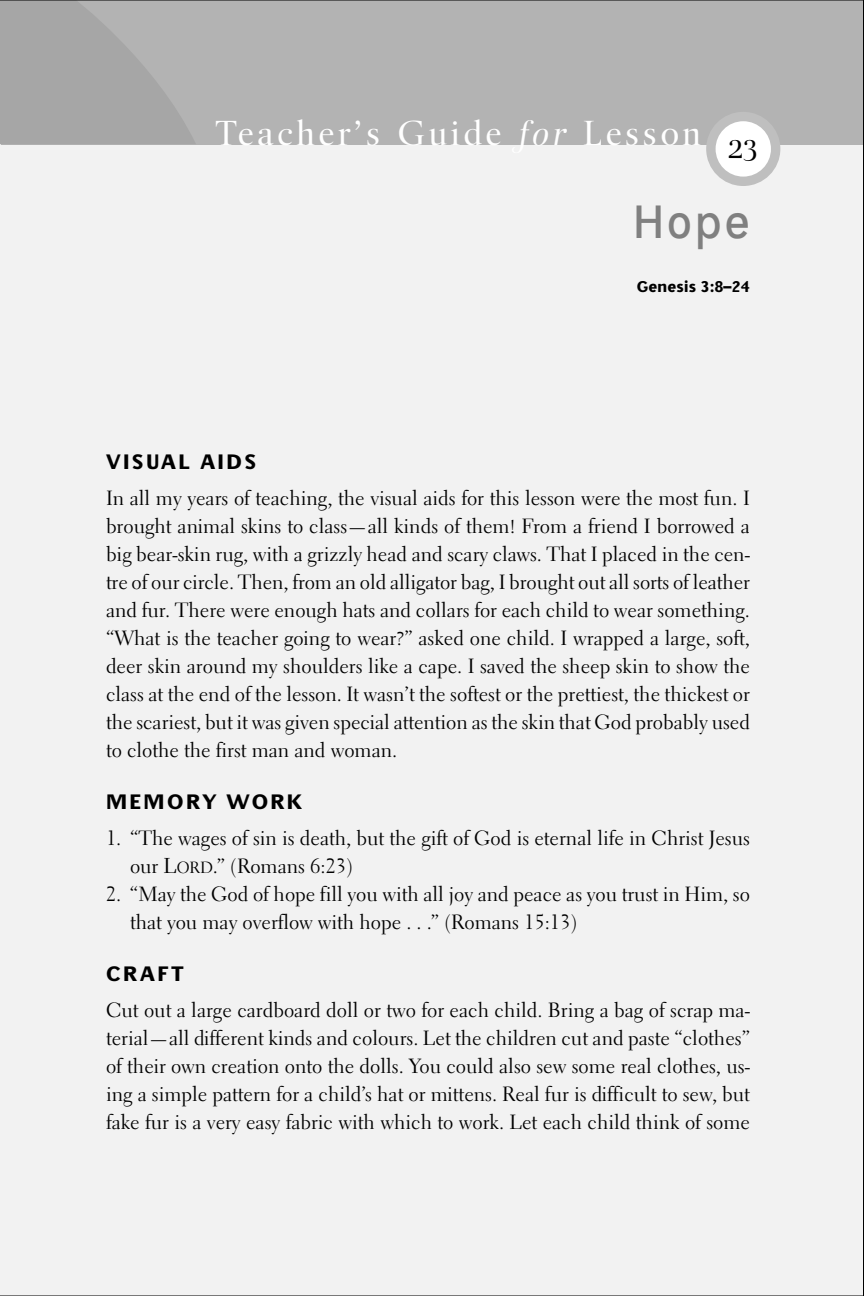
<style>
.page{position:relative;width:864px;height:1296px;background:#f2f2f2}
.page>*{position:absolute;margin:0;border:0;box-sizing:border-box;transform-origin:0 0}
.t1{font:48px "Ulissa";color:#808080}
.t2{font:36px "Promemoria";letter-spacing:.1em;color:#fff}
.t3{font:30px "Promemoria";color:#000}
.t4{font:700 21.6px "Ulissa";letter-spacing:.115em;color:#000}
.t5{font:20.4px/28px "Electra LH";color:#000;text-align:justify}
.t6{font:700 16px "Ulissa";color:#000}
.s1{font-style:italic}
.s2{font-size:21.6px}
.s3{font-size:16.2px}
</style>
<div class="page">
<div style="left:1px;top:0;width:863px;height:144px;background:#b3b3b3"></div>
<svg style="left:1px;top:1px;width:194px;height:143px"></svg>
<div style="left:706px;top:112px;width:74px;height:74px;background:#bfbfbf;border-radius:50%"></div>
<div style="left:716px;top:121px;width:55px;height:56px;background:#fff;border-radius:50%"></div>
<hr style="left:0;top:0;width:1px;height:1296px;background:#000">
<hr style="left:863px;top:0;width:1px;height:1296px;background:#000">
<hr style="left:0;top:1295px;width:864px;height:1px;background:#000">
<hr style="left:0;top:0;width:864px;height:1px;background:#000">
<h2 class="t2" style="left:216px;top:119px;width:487px">Teacher’s Guide <span class="s1">for</span> Lesson</h2>
<h3 class="t3" style="left:728px;top:136px;width:32px">23</h3>
<h1 class="t1" style="left:633px;top:204px;width:118px">Hope</h1>
<p class="t6" style="left:637px;top:281px;width:115px">Genesis 3:8–24</p>
<p class="t4" style="left:106px;top:453px;width:152px">VISUAL AIDS</p>
<p class="t5" style="left:106px;top:486px;width:646px">In all my years of teaching, the visual aids for this lesson were the most fun. I brought animal skins to class—all kinds of them! From a friend I borrowed a big bear-skin rug, with a grizzly head and scary claws. That I placed in the cen&shy;tre of our circle. Then, from an old alligator bag, I brought out all sorts of leather and fur. There were enough hats and collars for each child to wear something. “What is the teacher going to wear?” asked one child. I wrapped a large, soft, deer skin around my shoulders like a cape. I saved the sheep skin to show the class at the end of the lesson. It wasn’t the softest or the prettiest, the thickest or the scariest, but it was given special attention as the skin that God probably used to clothe the first man and woman.</p>
<p class="t4" style="left:106px;top:793px;width:198px">MEMORY WORK</p>
<p class="t5" style="left:130px;top:826px;width:622px;text-indent:-24px">1. “The wages of sin is death, but the gift of God is eternal life in Christ Jesus our <span class="s2">L</span><span class="s3">ORD</span>.” (Romans 6:23)</p>
<p class="t5" style="left:130px;top:882px;width:621px;text-indent:-24px">2. “May the God of hope fill you with all joy and peace as you trust in Him, so that you may overflow with hope . . .” (Romans 15:13)</p>
<p class="t4" style="left:106px;top:965px;width:79px">CRAFT</p>
<p class="t5" style="left:106px;top:998px;width:646px">Cut out a large cardboard doll or two for each child. Bring a bag of scrap ma&shy;terial—all different kinds and colours. Let the children cut and paste “clothes” of their own creation onto the dolls. You could also sew some real clothes, us&shy;ing a simple pattern for a child’s hat or mittens. Real fur is difficult to sew, but fake fur is a very easy fabric with which to work. Let each child think of some</p>
</div>
